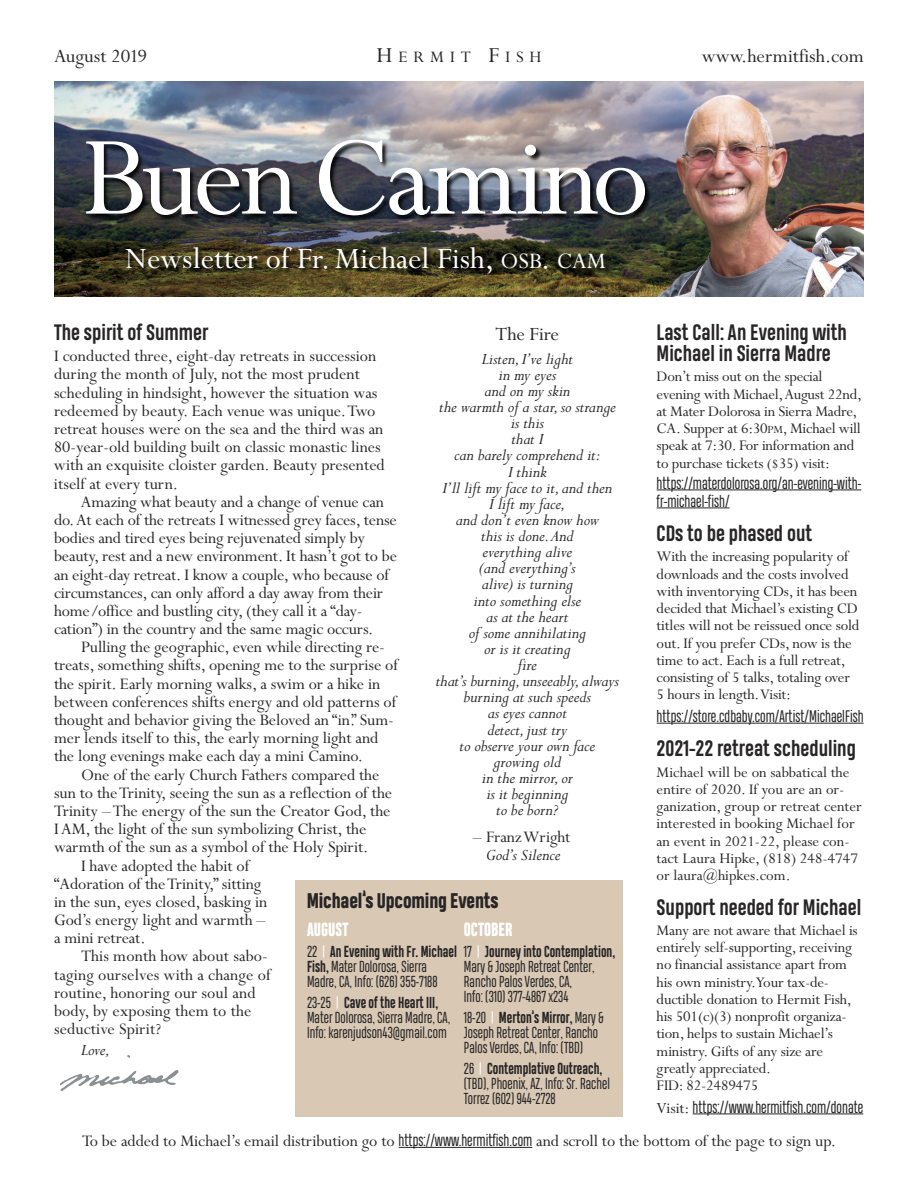
<style>
.page{position:relative;width:918px;height:1188px;background:#fff}
.page>*{position:absolute;margin:0;border:0;box-sizing:border-box;transform-origin:0 0}
.t1{font:126px "Perpetua";letter-spacing:-.025em;color:#fff}
.t2{font:33.15px "Perpetua";color:#fff}
.t3{font:700 21px/21px "Heading Pro";color:#272526}
.t4{font:21px "Perpetua";color:#272526}
.t5{font:800 19.5px "Heading Pro";letter-spacing:-.01em;color:#272526}
.t6{font:18px/18.1px "Perpetua";letter-spacing:-.005em;color:#272526}
.t7{font:italic 18px/16px "Perpetua";letter-spacing:-.005em;color:#272526;text-align:center}
.t8{font:800 18px "Heading Compressed Pro";color:#fff}
.t9{font:18px "Perpetua";letter-spacing:.335em;color:#272526}
.t10{font:16.5px/17.2px "Perpetua";letter-spacing:-.01em;color:#272526}
.t11{font:15.75px/18px "Heading Compressed Pro";color:#272526}
.t12{font:15px/15px "Heading Compressed Pro";color:#272526}
.s1{font-size:24px}
.s2{font-size:24.9px}
.s3{color:#fff}
.s4{font-weight:700}
.s5{font-size:12.3px}
.s6{font-family:"Perpetua";font-size:17.25px}
.s7{font-family:"Heading Compressed Pro";font-size:15.75px}
</style>
<div class="page">
<img style="left:54px;top:81px;width:810px;height:216px">
<img style="left:54px;top:114px;width:682px;height:183px">
<hr style="left:657px;top:490px;width:204px;height:1px;background:#272526">
<hr style="left:657px;top:508px;width:73px;height:1px;background:#272526">
<hr style="left:657px;top:723px;width:207px;height:1px;background:#272526">
<hr style="left:693px;top:1114px;width:170px;height:1px;background:#272526">
<div style="left:295px;top:881px;width:328px;height:236px;background:#d8c8b4"></div>
<hr style="left:399px;top:1147px;width:133px;height:1px;background:#272526">
<svg style="left:60px;top:1070px;width:119px;height:21px"></svg>
<p class="t4" style="left:54px;top:43px;width:95px">August 2019</p>
<p class="t9" style="left:376px;top:46px;width:167px"><span class="s1">H</span>ERMIT <span class="s1">F</span>ISH</p>
<p class="t4" style="left:702px;top:43px;width:164px">www.hermitfish.com</p>
<h1 class="t1" style="left:82px;top:96px;width:569px">BuenCamino</h1>
<h2 class="t2" style="left:125px;top:237px;width:482px">Newsletter of Fr.Michael Fish, <span class="s2">OSB</span>. <span class="s2">CAM</span></h2>
<p class="t3" style="left:54px;top:322px;width:156px">The spirit of Summer</p>
<p class="t6" style="left:54px;top:346px;width:332px">I conducted three, eight-day retreats in succession during the month of July, not the most prudent scheduling in hindsight, however the situation was redeemed by beauty. Each venue was unique.Two retreat houses were on the sea and the third was an 80-year-old building built on classic monastic lines with an exquisite cloister garden. Beauty presented itself at every turn.</p>
<p class="t6" style="left:54px;top:492px;width:344px;text-indent:27px">Amazing what beauty and a change of venue can do.At each of the retreats I witnessed grey faces, tense bodies and tired eyes being rejuvenated simply by beauty, rest and a new environment. It hasn’t got to be an eight-day retreat. I know a couple, who because of circumstances, can only afford a day away from their home/office and bustling city, (they call it a “day&shy;cation”) in the country and the same magic occurs.</p>
<p class="t6" style="left:54px;top:637px;width:346px;text-indent:27px">Pulling the geographic, even while directing re&shy;treats, something shifts, opening me to the surprise of the spirit. Early morning walks, a swim or a hike in between conferences shifts energy and old patterns of thought and behavior giving the Beloved an “in.” Sum&shy;mer lends itself to this, the early morning light and the long evenings make each day a mini Camino.</p>
<p class="t6" style="left:81px;top:764px;width:300px">One of the early Church Fathers compared the</p>
<p class="t6" style="left:54px;top:783px;width:340px">sun to theTrinity, seeing the sun as a reflection of the</p>
<p class="t6" style="left:54px;top:801px;width:338px">Trinity –The energy of the sun the Creator God, the</p>
<p class="t6" style="left:54px;top:819px;width:314px">IAM, the light of the sun symbolizing Christ, the</p>
<p class="t6" style="left:54px;top:837px;width:316px">warmth of the sun as a symbol of the Holy Spirit.</p>
<p class="t6" style="left:81px;top:855px;width:170px">I have adopted the habit of</p>
<p class="t6" style="left:54px;top:873px;width:209px">“Adoration of theTrinity,” sitting</p>
<p class="t6" style="left:54px;top:892px;width:215px">in the sun, eyes closed, basking in</p>
<p class="t6" style="left:54px;top:910px;width:213px">God’s energy light and warmth –</p>
<p class="t6" style="left:54px;top:928px;width:93px">a mini retreat.</p>
<p class="t6" style="left:81px;top:946px;width:188px">This month how about sabo-</p>
<p class="t6" style="left:54px;top:964px;width:218px">taging ourselves with a change of</p>
<p class="t6" style="left:54px;top:983px;width:203px">routine, honoring our soul and</p>
<p class="t6" style="left:54px;top:1001px;width:199px">body, by exposing them to the</p>
<p class="t6" style="left:54px;top:1019px;width:109px">seductive Spirit?</p>
<p class="t7" style="left:81px;top:1044px;width:31px">Love,</p>
<p class="t4" style="left:496px;top:321px;width:65px">The Fire</p>
<p class="t7" style="left:436px;top:353px;width:185px">Listen,I’ve light<br>in my eyes<br>and on my skin<br>the warmth of a star,so strange is this<br>that I<br>can barely comprehend it:<br>I think<br>I’ll lift my face to it,and then<br>I lift my face,<br>and don’t even know how<br>this is done.And<br>everything alive<br>(and everything’s<br>alive) is turning<br>into something else<br>as at the heart<br>of some annihilating<br>or is it creating<br>fire<br>that’s burning, unseeably,always burning at such speeds<br>as eyes cannot<br>detect,just try<br>to observe your own face growing old<br>in the mirror,or<br>is it beginning<br>to be born?</p>
<p class="t6" style="left:473px;top:827px;width:99px">– FranzWright</p>
<p class="t7" style="left:486px;top:849px;width:76px">God’s Silence</p>
<p class="t5" style="left:307px;top:890px;width:193px">Michael’s Upcoming Events</p>
<p class="t8" style="left:307px;top:920px;width:43px">AUGUST</p>
<p class="t12" style="left:307px;top:945px;width:151px">22 <span class="s3">|</span> <span class="s4">AnEvening withFr. Michael<br>Fish,</span> Mater Dolorosa, Sierra<br>Madre, CA, Info: (626) 355-7188</p>
<p class="t12" style="left:307px;top:996px;width:145px">23-25 <span class="s3">|</span> <span class="s4">Caveof the Heart III,<br></span>Mater Dolorosa, Sierra Madre, CA,<br>Info: karenjudson43@gmail.com</p>
<p class="t8" style="left:464px;top:920px;width:50px">OCTOBER</p>
<p class="t12" style="left:464px;top:945px;width:153px">17 <span class="s3">|</span> <span class="s4">JourneyintoContemplation,<br></span>Mary &amp; Joseph Retreat Center,<br>Rancho Palos Verdes, CA,<br>Info: (310) 377-4867 x234</p>
<p class="t12" style="left:464px;top:1011px;width:142px">18-20 <span class="s3">|</span> <span class="s4">Merton’s Mirror,</span> Mary &amp;<br>Joseph Retreat Center, Rancho<br>Palos Verdes, CA, Info: (TBD)</p>
<p class="t12" style="left:464px;top:1062px;width:147px">26 <span class="s3">|</span> <span class="s4">ContemplativeOutreach, </span>(TBD), Phoenix, AZ, Info: Sr. Rachel<br>Torrez (602) 944-2728</p>
<p class="t3" style="left:657px;top:322px;width:192px">Last Call: An Evening with<br>Michael in Sierra Madre</p>
<p class="t10" style="left:657px;top:367px;width:207px">Don’t miss out on the special evening with Michael,August 22nd, at Mater Dolorosa in Sierra Madre, CA. Supper at 6:30<span class="s5">PM</span>, Michael will speak at 7:30. For information and to purchase tickets ($35) visit:</p>
<p class="t11" style="left:657px;top:474px;width:206px">https://materdolorosa.org/an-evening-with&shy;fr-michael-fish/</p>
<p class="t3" style="left:657px;top:523px;width:157px">CDs to be phased out</p>
<p class="t10" style="left:657px;top:547px;width:204px">With the increasing popularity of downloads and the costs involved with inventorying CDs, it has been decided that Michael’s existing CD titles will not be reissued once sold out. If you prefer CDs, now is the time to act. Each is a full retreat, consisting of 5 talks, totaling over 5 hours in length.Visit:</p>
<p class="t11" style="left:657px;top:707px;width:208px">https://store.cdbaby.com/Artist/MichaelFish</p>
<p class="t3" style="left:657px;top:739px;width:201px">2021-22 retreat scheduling</p>
<p class="t10" style="left:657px;top:762px;width:207px">Michael will be on sabbatical the entire of 2020. If you are an or&shy;ganization, group or retreat center interested in booking Michael for an event in 2021-22, please con&shy;tact Laura Hipke, (818) 248-4747 or laura@hipkes.com.</p>
<p class="t3" style="left:657px;top:897px;width:206px">Support needed for Michael</p>
<p class="t10" style="left:657px;top:921px;width:203px">Many are not aware that Michael is entirely self-supporting, receiving no financial assistance apart from his own ministry.Your tax-de&shy;ductible donation to Hermit Fish, his 501(c)(3) nonprofit organiza&shy;tion, helps to sustain Michael’s ministry. Gifts of any size are greatly appreciated.<br>FID: 82-2489475</p>
<p class="t11" style="left:657px;top:1098px;width:208px"><span class="s6">Visit:</span> https://www.hermitfish.com/donate</p>
<p class="t6" style="left:82px;top:1131px;width:755px">To be added to Michael’s email distribution go to <span class="s7">https://www.hermitfish.com</span> and scroll to the bottom of the page to sign up.</p>
</div>
